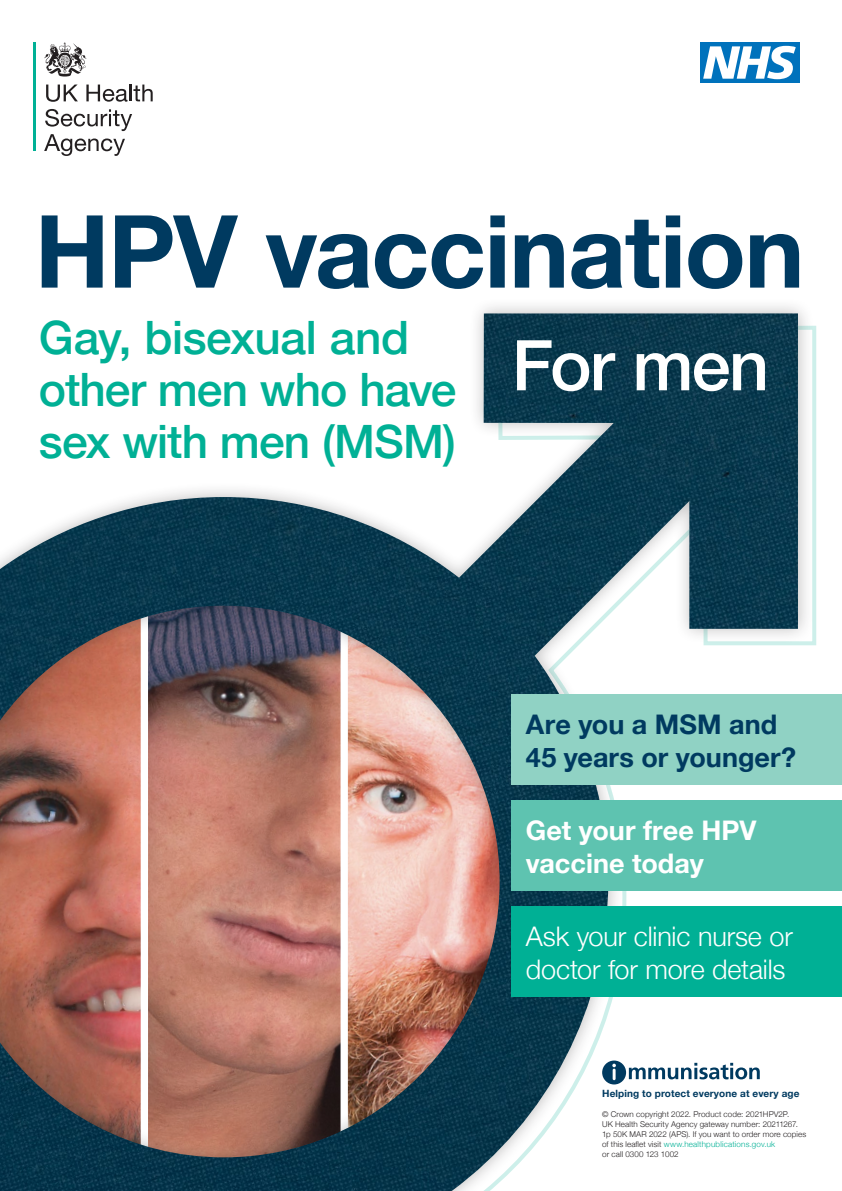
<style>
.page{position:relative;width:842px;height:1191px;background:#fff}
.page>*{position:absolute;margin:0;border:0;box-sizing:border-box;transform-origin:0 0}
.t1{font:700 101px "Helvetica Neue";letter-spacing:-.015em;color:#003a60}
.t2{font:500 70px "Helvetica Neue";letter-spacing:-.025em;color:#fff}
.t3{font:500 46px/52px "Helvetica Neue";letter-spacing:-.02em;color:#00b095}
.t4{font:300 27px/33px "Helvetica Neue";letter-spacing:-.005em;color:#fff}
.t5{font:700 27px/33px "Helvetica Neue";color:#003a60}
.t6{font:700 27px/33.2px "Helvetica Neue";color:#fff}
.t7{font:700 10px "Helvetica Neue";letter-spacing:.01em;color:#003a60}
.t8{font:300 8px/10px "Helvetica Neue";letter-spacing:.015em;color:#231f20}
.s1{color:#00b095}
</style>
<div class="page">
<div style="left:700px;top:43px;width:99px;height:40px;background:#0072bc"></div>
<svg style="left:703px;top:46px;width:93px;height:33px"></svg>
<hr style="left:34px;top:43px;width:2px;height:108px;background:#00b095">
<svg style="left:44px;top:43px;width:43px;height:34px"></svg>
<svg style="left:46px;top:85px;width:32px;height:17px"></svg>
<svg style="left:86px;top:85px;width:67px;height:17px"></svg>
<svg style="left:44px;top:109px;width:88px;height:47px"></svg>
<div style="left:0;top:298px;width:814px;height:893px;background:#231f20;opacity:.3"></div>
<img style="left:0;top:313px;width:798px;height:878px">
<div style="left:512px;top:694px;width:330px;height:91px;background:#90d2c4"></div>
<div style="left:512px;top:800px;width:330px;height:91px;background:#5ec3b0"></div>
<div style="left:512px;top:906px;width:330px;height:91px;background:#00b095"></div>
<p class="t1" style="left:35px;top:172px;width:771px">HPV vaccination</p>
<p class="t3" style="left:39px;top:308px;width:419px">Gay, bisexual and other men who have sex with men (MSM)</p>
<p class="t2" style="left:512px;top:309px;width:259px">For men</p>
<p class="t5" style="left:526px;top:709px;width:272px">Are you a MSM and<br>45 years or younger?</p>
<p class="t6" style="left:526px;top:814px;width:232px">Get your free HPV vaccine today</p>
<p class="t4" style="left:526px;top:917px;width:268px">Ask your clinic nurse or doctor for more details</p>
<p class="t7" style="left:602px;top:1085px;width:199px">Helping to protect everyone at every age</p>
<p class="t8" style="left:602px;top:1108px;width:189px">© Crown copyright 2022. Product code: 2021HPV2P.</p>
<p class="t8" style="left:602px;top:1118px;width:197px">UK Health Security Agency gateway number: 20211267.</p>
<p class="t8" style="left:602px;top:1128px;width:206px">1p 50K MAR 2022 (APS). If you want to order more copies of this leaflet visit <span class="s1">www.healthpublications.gov.uk<br></span>or call 0300 123 1002</p>
</div>
